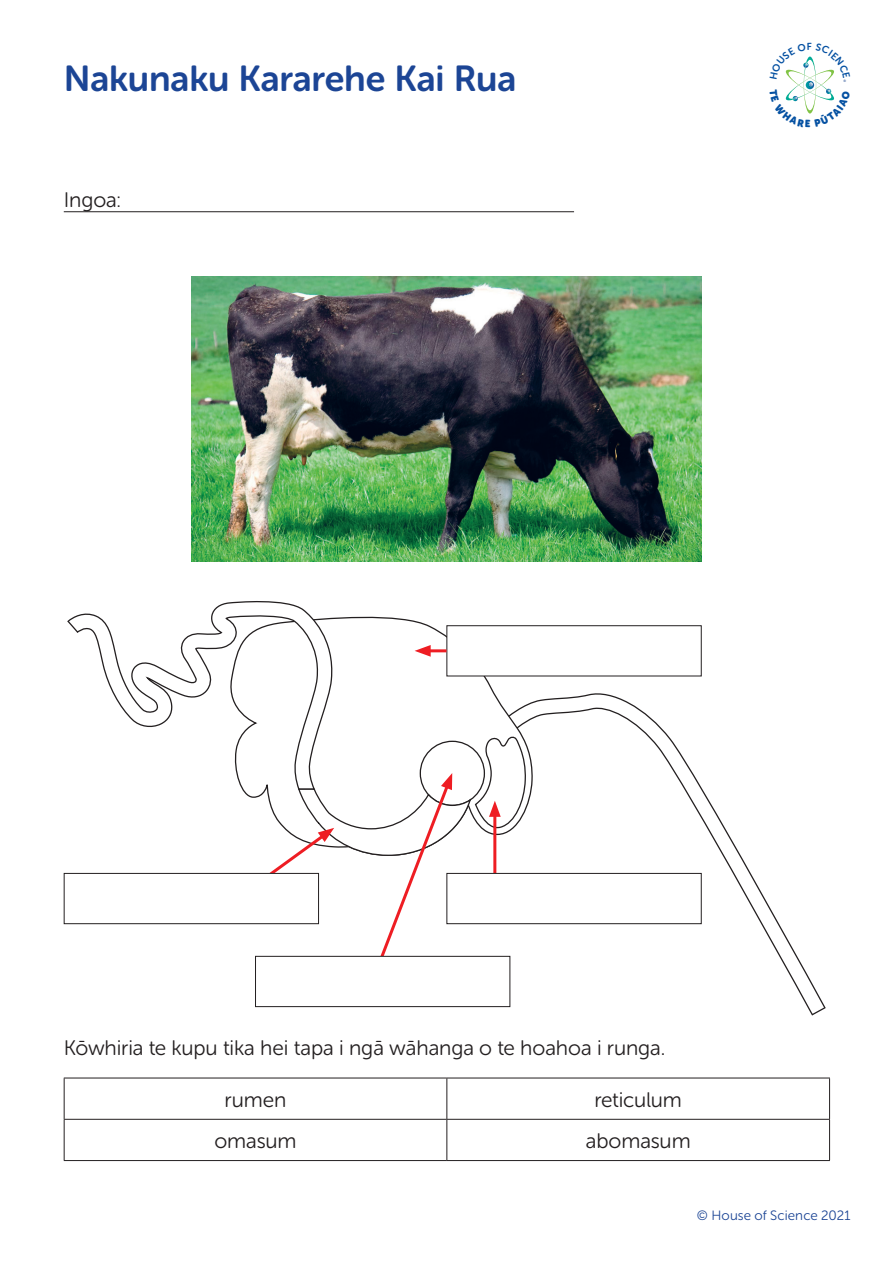
<style>
.page{position:relative;width:893px;height:1263px;background:#fff}
.page>*{position:absolute;margin:0;border:0;box-sizing:border-box;transform-origin:0 0}
.t1{font:36px "Museo Sans Rounded 700";letter-spacing:-.005em;color:#1c4595}
.t2{font:21px "Museo Sans Rounded 300";letter-spacing:-.005em;color:#231f20}
.t3{font:13.5px "Museo Sans Rounded 300";letter-spacing:.005em;color:#1c4595}
.t4{font:3.3px "Museo Sans Rounded 500";color:#1c4690}
</style>
<div class="page">
<img style="left:191px;top:276px;width:511px;height:285px">
<svg style="left:503px;top:693px;width:323px;height:323px"></svg>
<svg style="left:242px;top:616px;width:291px;height:240px"></svg>
<svg style="left:67px;top:601px;width:268px;height:189px"></svg>
<hr style="left:64px;top:211px;width:510px;height:1px;background:#231f20">
<hr style="left:64px;top:1078px;width:383px;height:1px;background:#231f20">
<hr style="left:64px;top:1078px;width:1px;height:41px;background:#231f20">
<hr style="left:447px;top:1078px;width:383px;height:1px;background:#231f20">
<hr style="left:446px;top:1078px;width:1px;height:41px;background:#231f20">
<hr style="left:829px;top:1078px;width:1px;height:41px;background:#231f20">
<hr style="left:64px;top:1119px;width:383px;height:1px;background:#231f20">
<hr style="left:64px;top:1120px;width:1px;height:40px;background:#231f20">
<hr style="left:447px;top:1119px;width:383px;height:1px;background:#231f20">
<hr style="left:446px;top:1120px;width:1px;height:40px;background:#231f20">
<hr style="left:829px;top:1120px;width:1px;height:40px;background:#231f20">
<hr style="left:64px;top:1160px;width:383px;height:1px;background:#231f20">
<hr style="left:447px;top:1160px;width:383px;height:1px;background:#231f20">
<svg style="left:266px;top:735px;width:260px;height:226px"></svg>
<div style="left:64px;top:873px;width:255px;height:51px;background:#fff"></div>
<div style="left:64px;top:873px;width:255px;height:51px;border:1px solid #231f20"></div>
<div style="left:255px;top:956px;width:255px;height:50px;background:#fff"></div>
<div style="left:255px;top:956px;width:255px;height:51px;border:1px solid #231f20"></div>
<div style="left:447px;top:626px;width:254px;height:50px;background:#fff"></div>
<div style="left:446px;top:625px;width:256px;height:51px;border:1px solid #231f20"></div>
<hr style="left:425px;top:649px;width:21px;height:3px;background:#ee1d23">
<svg style="left:415px;top:645px;width:16px;height:12px"></svg>
<div style="left:447px;top:873px;width:254px;height:51px;background:#fff"></div>
<div style="left:446px;top:873px;width:256px;height:51px;border:1px solid #231f20"></div>
<svg style="left:785px;top:56px;width:49px;height:58px"></svg>
<h1 class="t1" style="left:64px;top:58px;width:454px">Nakunaku Kararehe Kai Rua</h1>
<p class="t2" style="left:64px;top:189px;width:59px">Ingoa:</p>
<p class="t4" style="left:844px;top:80px;width:4px">®</p>
<p class="t2" style="left:64px;top:1036px;width:603px">Kōwhiria te kupu tika hei tapa i ngā wāhanga o te hoahoa i runga.</p>
<p class="t2" style="left:225px;top:1088px;width:63px">rumen</p>
<p class="t2" style="left:594px;top:1088px;width:89px">reticulum</p>
<p class="t2" style="left:214px;top:1129px;width:84px">omasum</p>
<p class="t2" style="left:586px;top:1129px;width:106px">abomasum</p>
<p class="t3" style="left:697px;top:1208px;width:155px">© House of Science 2021</p>
</div>
